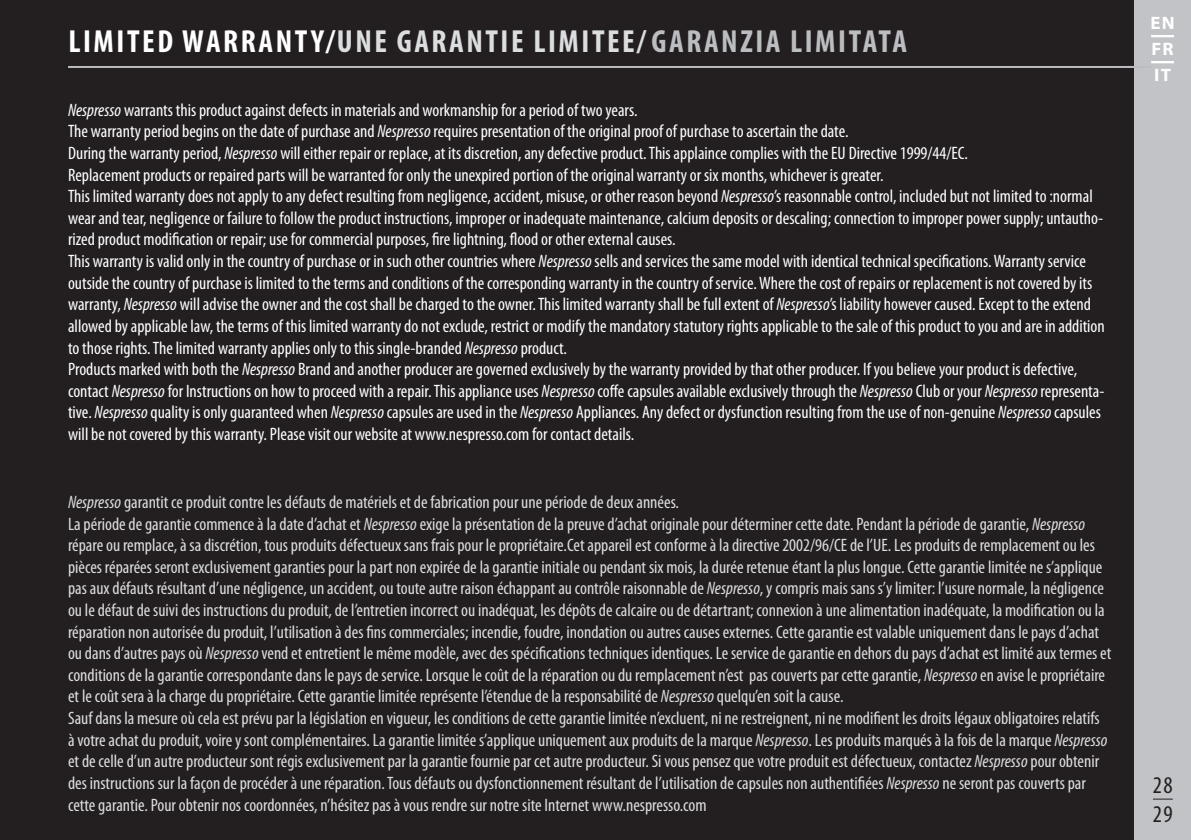
<style>
.page{position:relative;width:1191px;height:840px;background:#fff}
.page>*{position:absolute;margin:0;border:0;box-sizing:border-box;transform-origin:0 0}
.t1{font:700 condensed 32px "Myriad Pro";letter-spacing:.08em;color:#dcdddf}
.t2{font:condensed 24px/28.8px "Myriad Pro";color:#231f20}
.t3{font:condensed 18px/21.6px "Myriad Pro";color:#dcdddf}
.t4{font:condensed 18px/21.6px "Myriad Pro";color:#fff}
.t5{font:700 18px/26px "Myriad Pro";color:#fff;text-align:justify;scale:1.04 1}
.s1{color:#fff}
.s2{color:#bcbdc0}
.s3{font-style:italic}
</style>
<div class="page">
<div style="left:0;top:0;width:1191px;height:839px;background:#231f20"></div>
<div style="left:1134px;top:0;width:57px;height:839px;background:#c2c3c6"></div>
<hr style="left:68px;top:66px;width:1083px;height:2px;background:#bcbdc0">
<hr style="left:1151px;top:35px;width:23px;height:2px;background:#fff">
<hr style="left:1151px;top:61px;width:23px;height:2px;background:#fff">
<svg style="left:1153px;top:798px;width:19px;height:1px"></svg>
<h1 class="t1" style="left:68px;top:24px;width:840px"><span class="s1">LIMITED WARRANTY/</span>UNE GARANTIE LIMITEE/<span class="s2">GARANZIA LIMITATA</span></h1>
<p class="t4" style="left:68px;top:99px;width:1038px"><span class="s3">Nespresso</span> warrants this product against defects in materials and workmanship for a period of two years.<br>The warranty period begins on the date of purchase and <span class="s3">Nespresso</span> requires presentation of the original proof of purchase to ascertain the date.<br>During the warranty period, <span class="s3">Nespresso</span> will either repair or replace, at its discretion, any defective product. This applaince complies with the EU Directive 1999/44/EC.<br>Replacement products or repaired parts will be warranted for only the unexpired portion of the original warranty or six months, whichever is greater.<br>This limited warranty does not apply to any defect resulting from negligence, accident, misuse, or other reason beyond <span class="s3">Nespresso</span>’s reasonnable control, included but not limited to :normal wear and tear, negligence or failure to follow the product instructions, improper or inadequate maintenance, calcium deposits or descaling; connection to improper power supply; untautho&shy;rized product modification or repair; use for commercial purposes, fire lightning, flood or other external causes.<br>This warranty is valid only in the country of purchase or in such other countries where <span class="s3">Nespresso</span> sells and services the same model with identical technical specifications. Warranty service outside the country of purchase is limited to the terms and conditions of the corresponding warranty in the country of service. Where the cost of repairs or replacement is not covered by its warranty, <span class="s3">Nespresso</span> will advise the owner and the cost shall be charged to the owner. This limited warranty shall be full extent of <span class="s3">Nespresso</span>’s liability however caused. Except to the extend allowed by applicable law, the terms of this limited warranty do not exclude, restrict or modify the mandatory statutory rights applicable to the sale of this product to you and are in addition to those rights. The limited warranty applies only to this single-branded <span class="s3">Nespresso</span> product.<br>Products marked with both the <span class="s3">Nespresso</span> Brand and another producer are governed exclusively by the warranty provided by that other producer. If you believe your product is defective, contact <span class="s3">Nespresso</span> for Instructions on how to proceed with a repair. This appliance uses <span class="s3">Nespresso</span> coffe capsules available exclusively through the <span class="s3">Nespresso</span> Club or your <span class="s3">Nespresso</span> representa&shy;tive. <span class="s3">Nespresso</span> quality is only guaranteed when <span class="s3">Nespresso</span> capsules are used in the <span class="s3">Nespresso</span> Appliances. Any defect or dysfunction resulting from the use of non-genuine <span class="s3">Nespresso</span> capsules will be not covered by this warranty. Please visit our website at www.nespresso.com for contact details.</p>
<p class="t3" style="left:68px;top:491px;width:1045px"><span class="s3">Nespresso</span> garantit ce produit contre les défauts de matériels et de fabrication pour une période de deux années.<br>La période de garantie commence à la date d’achat et <span class="s3">Nespresso</span> exige la présentation de la preuve d’achat originale pour déterminer cette date. Pendant la période de garantie, <span class="s3">Nespresso </span>répare ou remplace, à sa discrétion, tous produits défectueux sans frais pour le propriétaire.Cet appareil est conforme à la directive 2002/96/CE de l’UE. Les produits de remplacement ou les pièces réparées seront exclusivement garanties pour la part non expirée de la garantie initiale ou pendant six mois, la durée retenue étant la plus longue. Cette garantie limitée ne s’applique pas aux défauts résultant d’une négligence, un accident, ou toute autre raison échappant au contrôle raisonnable de <span class="s3">Nespresso</span>, y compris mais sans s’y limiter: l’usure normale, la négligence ou le défaut de suivi des instructions du produit, de l’entretien incorrect ou inadéquat, les dépôts de calcaire ou de détartrant; connexion à une alimentation inadéquate, la modification ou la réparation non autorisée du produit, l’utilisation à des fins commerciales; incendie, foudre, inondation ou autres causes externes. Cette garantie est valable uniquement dans le pays d’achat ou dans d’autres pays où <span class="s3">Nespresso</span> vend et entretient le même modèle, avec des spécifications techniques identiques. Le service de garantie en dehors du pays d’achat est limité aux termes et conditions de la garantie correspondante dans le pays de service. Lorsque le coût de la réparation ou du remplacement n’est pas couverts par cette garantie, <span class="s3">Nespresso</span> en avise le propriétaire et le coût sera à la charge du propriétaire. Cette garantie limitée représente l’étendue de la responsabilité de <span class="s3">Nespresso</span> quelqu’en soit la cause.<br>Sauf dans la mesure où cela est prévu par la législation en vigueur, les conditions de cette garantie limitée n’excluent, ni ne restreignent, ni ne modifient les droits légaux obligatoires relatifs<br>à votre achat du produit, voire y sont complémentaires. La garantie limitée s’applique uniquement aux produits de la marque <span class="s3">Nespresso</span>. Les produits marqués à la fois de la marque <span class="s3">Nespresso </span>et de celle d’un autre producteur sont régis exclusivement par la garantie fournie par cet autre producteur. Si vous pensez que votre produit est défectueux, contactez <span class="s3">Nespresso</span> pour obtenir des instructions sur la façon de procéder à une réparation. Tous défauts ou dysfonctionnement résultant de l’utilisation de capsules non authentifiées <span class="s3">Nespresso</span> ne seront pas couverts par cette garantie. Pour obtenir nos coordonnées, n’hésitez pas à vous rendre sur notre site Internet www.nespresso.com</p>
<p class="t5" style="left:1150px;top:10px;width:25px">EN FR IT</p>
<h2 class="t2" style="left:1152px;top:770px;width:21px">28<br>29</h2>
</div>
